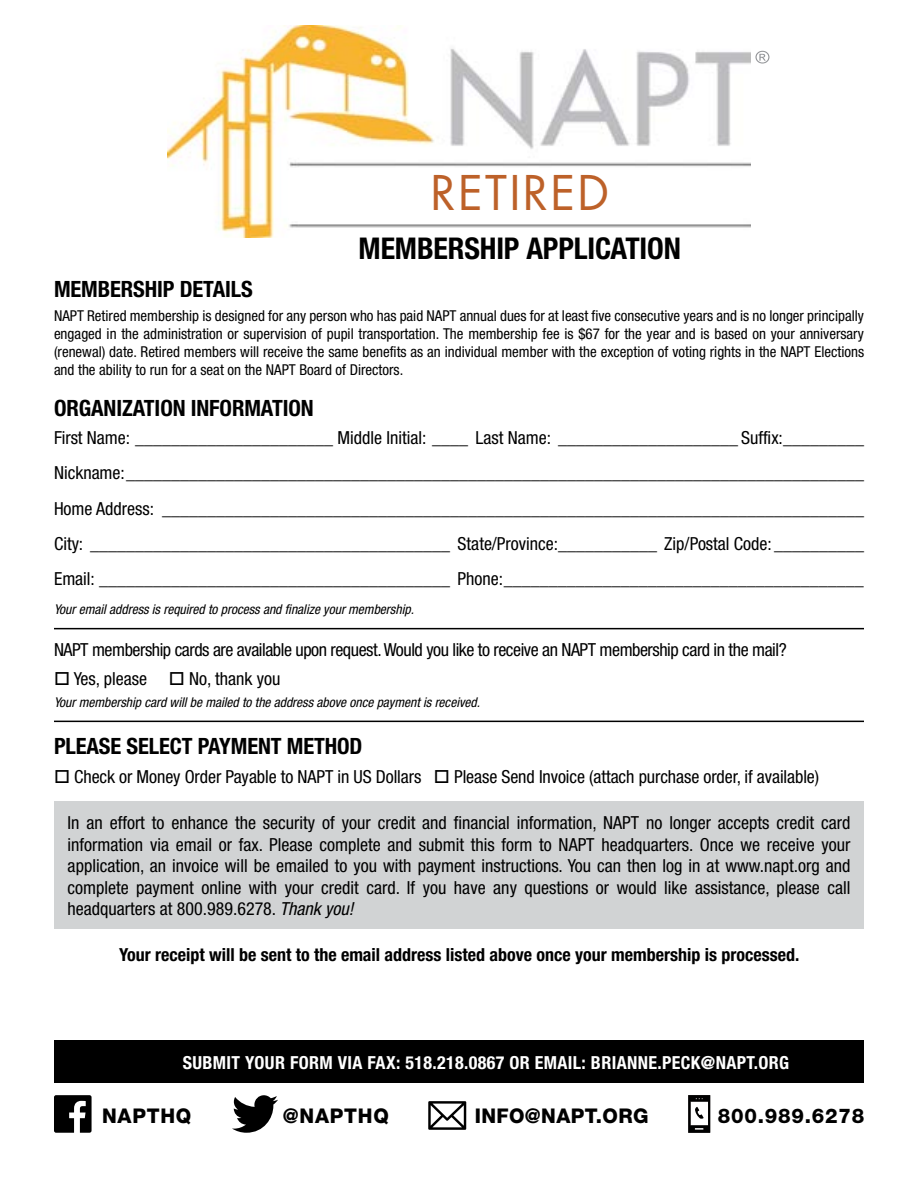
<style>
.page{position:relative;width:918px;height:1188px;background:#fff}
.page>*{position:absolute;margin:0;border:0;box-sizing:border-box;transform-origin:0 0}
.t1{font:46.5px "Futura";letter-spacing:.05em;color:#bd6129}
.t2{font:700 condensed 30px "Helvetica Neue";letter-spacing:-.005em;color:#000}
.t3{font:700 condensed 22.5px "Helvetica Neue";letter-spacing:-.005em;color:#000}
.t4{font:800 20.25px "Helvetica Neue";letter-spacing:.04em;color:#000}
.t5{font:800 20.25px "Helvetica Neue";letter-spacing:.02em;color:#000}
.t6{font:condensed 18px/35.1px "Helvetica Neue";letter-spacing:-.005em;color:#000;text-align:justify}
.t7{font:condensed 18px "Helvetica Neue";letter-spacing:-.025em;color:#000}
.t8{font:700 condensed 18px "Helvetica Neue";color:#000}
.t9{font:700 condensed 18px "Helvetica Neue";letter-spacing:.02em;color:#fff}
.t10{font:condensed 15px/18px "Helvetica Neue";color:#000;text-align:justify}
.t11{font:italic condensed 13.5px "Helvetica Neue";color:#000}
.s1{font-style:italic}
</style>
<div class="page">
<hr style="left:54px;top:628px;width:810px;height:1px;background:#000">
<hr style="left:54px;top:721px;width:810px;height:1px;background:#000">
<img style="left:168px;top:26px;width:582px;height:211px">
<div style="left:54px;top:1041px;width:810px;height:42px;background:#000"></div>
<svg style="left:232px;top:1095px;width:46px;height:38px"></svg>
<svg style="left:54px;top:1095px;width:38px;height:38px"></svg>
<svg style="left:428px;top:1101px;width:38px;height:29px"></svg>
<svg style="left:688px;top:1095px;width:22px;height:38px"></svg>
<div style="left:54px;top:801px;width:810px;height:128px;background:#d1d3d4"></div>
<div style="left:289px;top:168px;width:417px;height:52px;background:#fff"></div>
<svg style="left:755px;top:51px;width:14px;height:13px"></svg>
<h1 class="t1" style="left:431px;top:163px;width:180px">RETIRED</h1>
<h2 class="t2" style="left:359px;top:230px;width:324px">MEMBERSHIP APPLICATION</h2>
<p class="t3" style="left:54px;top:275px;width:200px">MEMBERSHIP DETAILS</p>
<p class="t10" style="left:54px;top:307px;width:812px">NAPT Retired membership is designed for any person who has paid NAPT annual dues for at least five consecutive years and is no longer principally engaged in the administration or supervision of pupil transportation. The membership fee is $67 for the year and is based on your anniversary (renewal) date. Retired members will receive the same benefits as an individual member with the exception of voting rights in the NAPT Elections and the ability to run for a seat on the NAPT Board of Directors.</p>
<p class="t3" style="left:54px;top:394px;width:261px">ORGANIZATION INFORMATION</p>
<p class="t6" style="left:54px;top:420px;width:811px">First Name: ______________________ Middle Initial: ____ Last Name: ____________________ Suffix:_________ Nickname:__________________________________________________________________________________ Home Address: ______________________________________________________________________________ City: ________________________________________ State/Province:___________ Zip/Postal Code:__________ Email: _______________________________________ Phone:________________________________________</p>
<p class="t11" style="left:54px;top:602px;width:361px">Your email address is required to process and finalize your membership.</p>
<p class="t7" style="left:54px;top:639px;width:734px">NAPT membership cards are available upon request. Would you like to receive an NAPT membership card in the mail?</p>
<p class="t6" style="left:54px;top:661px;width:228px">□ Yes, please □ No, thank you</p>
<p class="t11" style="left:54px;top:695px;width:428px">Your membership card will be mailed to the address above once payment is received.</p>
<p class="t3" style="left:54px;top:733px;width:310px">PLEASE SELECT PAYMENT METHOD</p>
<p class="t6" style="left:54px;top:759px;width:767px">□ Check or Money Order Payable to NAPT in US Dollars □ Please Send Invoice (attach purchase order, if available)</p>
<p class="t6" style="left:68px;top:812px;width:784px;line-height:21.6px">In an effort to enhance the security of your credit and financial information, NAPT no longer accepts credit card information via email or fax. Please complete and submit this form to NAPT headquarters. Once we receive your application, an invoice will be emailed to you with payment instructions. You can then log in at www.napt.org and complete payment online with your credit card. If you have any questions or would like assistance, please call headquarters at 800.989.6278. <span class="s1">Thank you!</span></p>
<p class="t8" style="left:119px;top:944px;width:682px">Your receipt will be sent to the email address listed above once your membership is processed.</p>
<p class="t9" style="left:183px;top:1051px;width:608px">SUBMIT YOUR FORM VIA FAX: 518.218.0867 OR EMAIL: BRIANNE.PECK@NAPT.ORG</p>
<p class="t4" style="left:102px;top:1104px;width:91px">NAPTHQ</p>
<p class="t4" style="left:283px;top:1104px;width:108px">@NAPTHQ</p>
<p class="t5" style="left:475px;top:1104px;width:175px">INFO@NAPT.ORG</p>
<p class="t4" style="left:718px;top:1104px;width:148px">800.989.6278</p>
</div>
